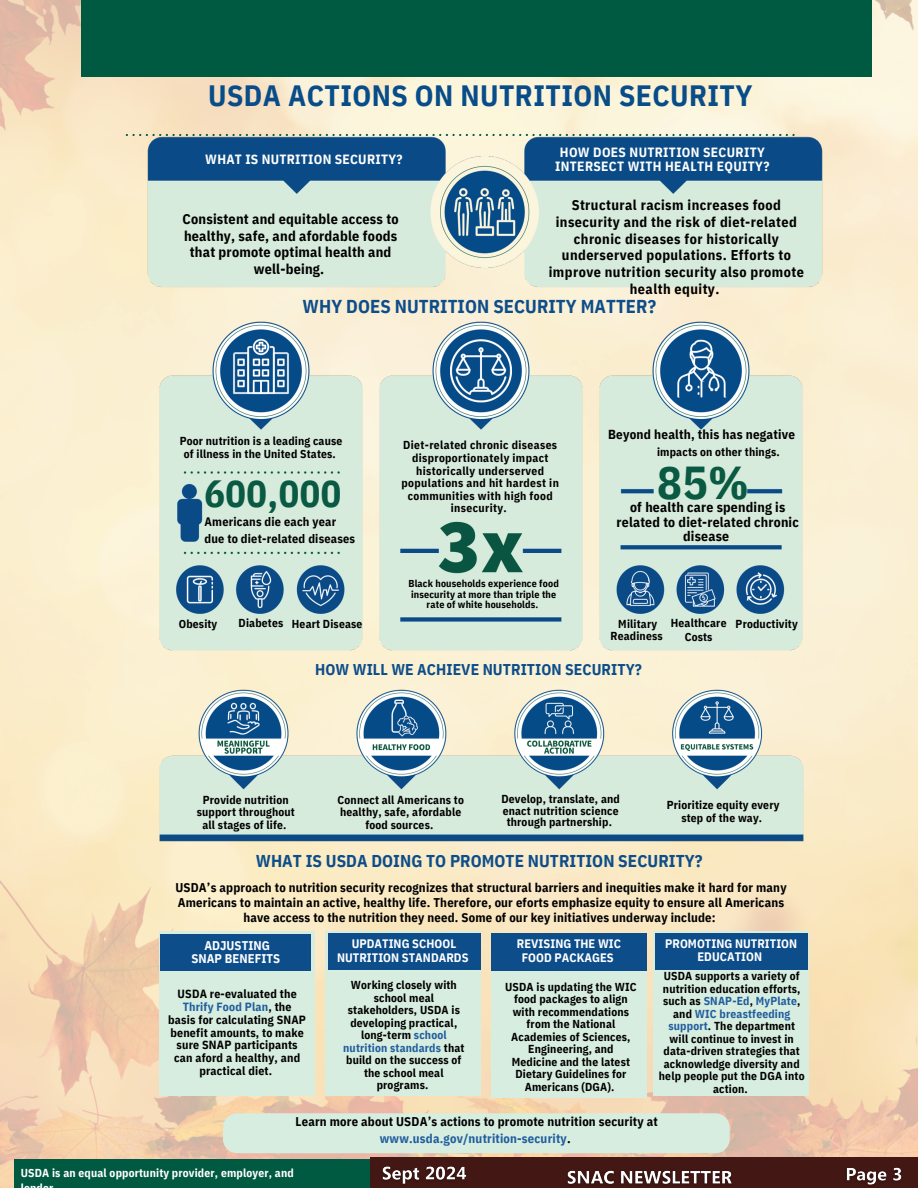
<style>
.page{position:relative;width:918px;height:1188px;background:#fff}
.page>*{position:absolute;margin:0;border:0;box-sizing:border-box;transform-origin:0 0}
.t1{font:700 46.05px "IBM Plex Sans Cond";color:#0a5942}
.t2{font:700 37.95px "IBM Plex Sans Cond";letter-spacing:.015em;color:#0a5942}
.t3{font:700 29.4px "IBM Plex Sans Cond";letter-spacing:.015em;color:#084d8a}
.t4{font:700 18.6px "IBM Plex Sans Cond";letter-spacing:.005em;color:#0c4d8a}
.t5{font:700 17.1px "IBM Plex Sans Cond";letter-spacing:.005em;color:#0c4d8a}
.t6{font:700 15.6px "IBM Plex Sans Cond";letter-spacing:.005em;color:#0c4d8a}
.t7{font:700 14.25px/16.8px "IBM Plex Sans Cond";letter-spacing:.03em;color:#000;text-align:center}
.t8{font:700 13.8px/14.7px "IBM Plex Sans Cond";letter-spacing:.015em;color:#000;text-align:center}
.t9{font:700 13.35px/13.4px "IBM Plex Sans Cond";letter-spacing:.025em;color:#fff;text-align:center}
.t10{font:700 13.05px "IBM Plex Sans Cond";letter-spacing:.015em;color:#000}
.t11{font:700 12.6px/14.7px "IBM Plex Sans Cond";letter-spacing:.015em;color:#000;text-align:center}
.t12{font:700 12.6px/13.6px "IBM Plex Sans Cond";letter-spacing:.005em;color:#fff;text-align:center}
.t13{font:700 12.3px/13.4px "IBM Plex Sans Cond";letter-spacing:.005em;color:#fff;text-align:center}
.t14{font:700 12.3px "IBM Plex Sans Cond";letter-spacing:.015em;color:#000}
.t15{font:700 11.85px/12.9px "IBM Plex Sans Cond";letter-spacing:.015em;color:#000;text-align:center}
.t16{font:700 11.55px/12.5px "IBM Plex Sans Cond";letter-spacing:.015em;color:#000;text-align:center}
.t17{font:700 11.55px/15.5px "IBM Plex Sans Cond";letter-spacing:.015em;color:#fff}
.t18{font:700 10.05px/10.8px "IBM Plex Sans Cond";letter-spacing:.015em;color:#000;text-align:center}
.s1{color:#215e9e}
</style>
<div class="page">
<img style="left:0;top:0;width:918px;height:1188px">
<div style="left:325px;top:931px;width:155px;height:165px;background:#d7eddf"></div>
<div style="left:160px;top:931px;width:155px;height:165px;background:#d7eddf"></div>
<div style="left:654px;top:931px;width:155px;height:165px;background:#d7eddf"></div>
<svg style="left:126px;top:134px;width:17px;height:2px"></svg>
<div style="left:15px;top:1159px;width:649px;height:29px;background:#005941"></div>
<div style="left:81px;top:0;width:790px;height:77px;background:#005941"></div>
<div style="left:223px;top:1113px;width:507px;height:40px;background:#d7eddf;border-radius:14px"></div>
<img style="left:143px;top:132px;width:685px;height:161px">
<div style="left:160px;top:934px;width:151px;height:36px;background:#0c4d8a"></div>
<div style="left:328px;top:933px;width:152px;height:37px;background:#0c4d8a"></div>
<div style="left:491px;top:933px;width:156px;height:165px;background:#d7eddf"></div>
<div style="left:491px;top:933px;width:156px;height:37px;background:#0c4d8a"></div>
<div style="left:655px;top:933px;width:153px;height:37px;background:#0c4d8a"></div>
<img style="left:155px;top:316px;width:212px;height:340px">
<img style="left:375px;top:316px;width:212px;height:340px">
<img style="left:595px;top:316px;width:212px;height:340px">
<img style="left:154px;top:685px;width:654px;height:162px">
<div style="left:370px;top:1157px;width:548px;height:31px;background:#431714"></div>
<img style="left:567px;top:1170px;width:165px;height:14px">
<img style="left:382px;top:1166px;width:85px;height:18px">
<img style="left:846px;top:1167px;width:56px;height:18px">
<p class="t3" style="left:208px;top:76px;width:546px">USDA ACTIONS ON NUTRITION SECURITY</p>
<h5 class="t9" style="left:205px;top:152px;width:199px">WHAT IS NUTRITION SECURITY?</h5>
<h2 class="t9" style="left:555px;top:145px;width:216px">HOW DOES NUTRITION SECURITY<br>INTERSECT WITH HEALTH EQUITY?</h2>
<h5 class="t7" style="left:183px;top:210px;width:218px">Consistent and equitable access to healthy, safe, and afordable foods that promote optimal health and well-being.</h5>
<h6 class="t7" style="left:549px;top:196px;width:257px">Structural racism increases food insecurity and the risk of diet-related chronic diseases for historically underserved populations. Efforts to improve nutrition security also promote health equity.</h6>
<p class="t4" style="left:303px;top:294px;width:355px">WHY DOES NUTRITION SECURITY MATTER?</p>
<p class="t16" style="left:180px;top:435px;width:164px">Poor nutrition is a leading cause of illness in the United States.</p>
<p class="t2" style="left:204px;top:468px;width:138px">600,000</p>
<p class="t14" style="left:204px;top:513px;width:133px">Americans die each year</p>
<p class="t14" style="left:204px;top:530px;width:152px">due to diet-related diseases</p>
<p class="t16" style="left:402px;top:439px;width:159px">Diet-related chronic diseases disproportionately impact historically underserved populations and hit hardest in communities with high food insecurity.</p>
<p class="t10" style="left:608px;top:425px;width:188px">Beyond health, this has negative</p>
<p class="t16" style="left:657px;top:446px;width:124px">impacts on other things.</p>
<p class="t1" style="left:657px;top:452px;width:93px">85%</p>
<p class="t8" style="left:617px;top:500px;width:184px">of health care spending is related to diet-related chronic disease</p>
<p class="t18" style="left:409px;top:578px;width:152px">Black households experience food insecurity at more than triple the rate of white households.</p>
<p class="t16" style="left:179px;top:617px;width:40px">Obesity</p>
<p class="t16" style="left:239px;top:616px;width:46px">Diabetes</p>
<p class="t16" style="left:292px;top:617px;width:72px">Heart Disease</p>
<p class="t16" style="left:610px;top:618px;width:54px;line-height:11.6px">Military<br>Readiness</p>
<h2 class="t16" style="left:671px;top:616px;width:57px">Healthcare</h2>
<p class="t16" style="left:685px;top:631px;width:29px">Costs</p>
<h6 class="t16" style="left:736px;top:617px;width:64px">Productivity</h6>
<p class="t6" style="left:315px;top:659px;width:328px">HOW WILL WE ACHIEVE NUTRITION SECURITY?</p>
<p class="t16" style="left:197px;top:793px;width:100px">Provide nutrition support throughout all stages of life.</p>
<p class="t16" style="left:338px;top:793px;width:128px">Connect all Americans to healthy, safe, afordable food sources.</p>
<p class="t16" style="left:501px;top:793px;width:120px;line-height:11.6px">Develop, translate, and enact nutrition science through partnership.</p>
<p class="t16" style="left:667px;top:799px;width:114px">Prioritize equity every step of the way.</p>
<p class="t5" style="left:256px;top:849px;width:448px">WHAT IS USDA DOING TO PROMOTE NUTRITION SECURITY?</p>
<p class="t11" style="left:175px;top:880px;width:613px">USDA’s approach to nutrition security recognizes that structural barriers and inequities make it hard for many<br>Americans to maintain an active, healthy life. Therefore, our eforts emphasize equity to ensure all Americans have access to the nutrition they need. Some of our key initiatives underway include:</p>
<p class="t12" style="left:191px;top:938px;width:90px">ADJUSTING<br>SNAP BENEFITS</p>
<p class="t15" style="left:168px;top:987px;width:139px">USDA re-evaluated the<br><span class="s1">Thrify Food Plan</span>, the basis for calculating SNAP benefit amounts, to make sure SNAP participants can aford a healthy, and practical diet.</p>
<p class="t13" style="left:337px;top:937px;width:133px">UPDATING SCHOOL<br>NUTRITION STANDARDS</p>
<p class="t16" style="left:343px;top:979px;width:123px">Working closely with school meal stakeholders, USDA is developing practical, long-term <span class="s1">school nutrition standards</span> that build on the success of the school meal programs.</p>
<p class="t13" style="left:517px;top:937px;width:106px">REVISING THE WIC<br>FOOD PACKAGES</p>
<p class="t16" style="left:505px;top:980px;width:133px">USDA is updating the WIC food packages to align with recommendations from the National<br>Academies of Sciences,<br>Engineering, and<br>Medicine and the latest<br>Dietary Guidelines for<br>Americans (DGA).</p>
<p class="t13" style="left:665px;top:937px;width:134px">PROMOTING NUTRITION<br>EDUCATION</p>
<p class="t16" style="left:659px;top:970px;width:147px">USDA supports a variety of nutrition education efforts, such as <span class="s1">SNAP-Ed</span>, <span class="s1">MyPlate</span>, and <span class="s1">WIC breastfeeding support</span>. The department will continue to invest in data-driven strategies that acknowledge diversity and help people put the DGA into action.</p>
<h1 class="t11" style="left:295px;top:1113px;width:364px;line-height:17px">Learn more about USDA’s actions to promote nutrition security at <span class="s1">www.usda.gov/nutrition-security</span>.</h1>
<p class="t17" style="left:21px;top:1165px;width:275px">USDA is an equal opportunity provider, employer, and l d</p>
</div>
